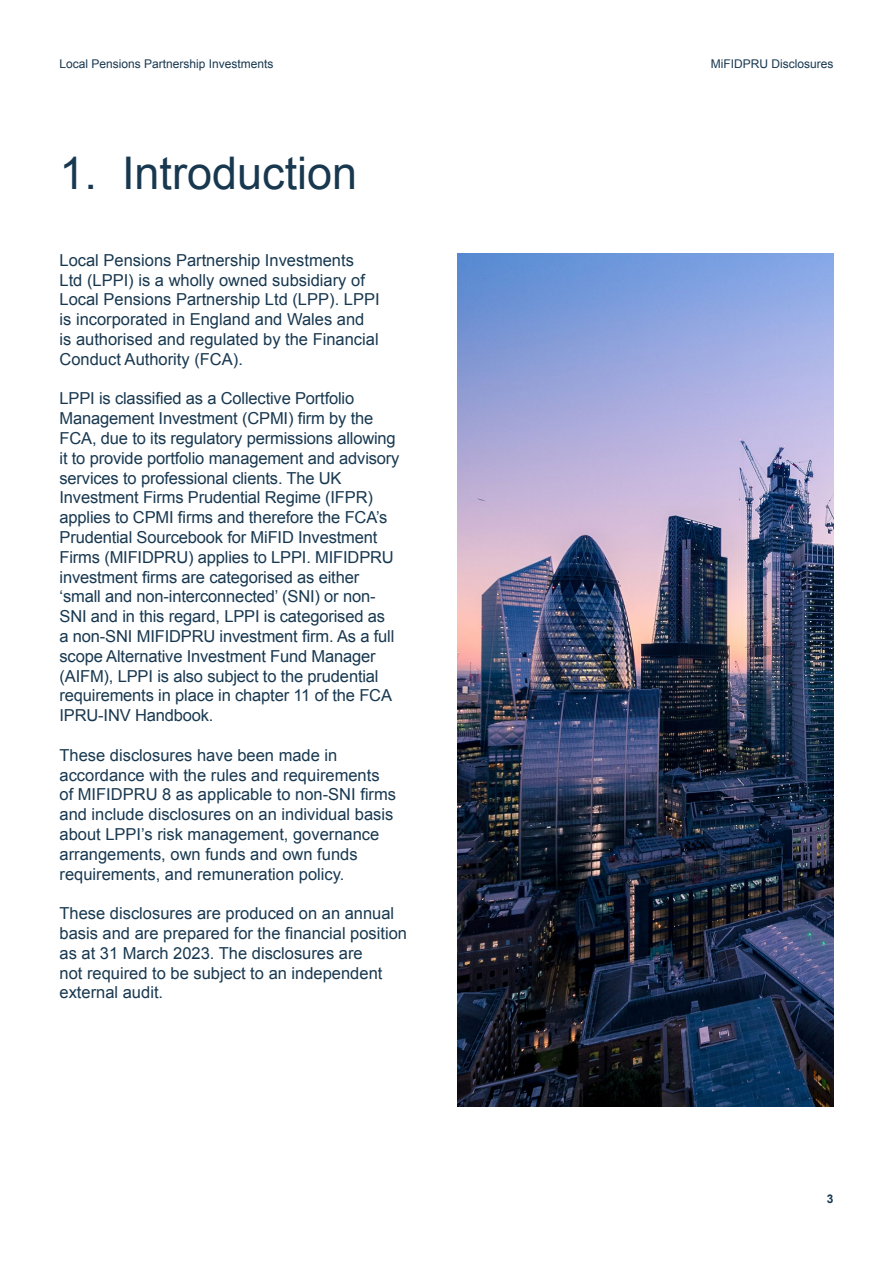
<style>
.page{position:relative;width:893px;height:1263px;background:#fff}
.page>*{position:absolute;margin:0;border:0;box-sizing:border-box;transform-origin:0 0}
.t1{font:45px "Arial";color:#183850}
.t2{font:16.5px/19.8px "Arial";color:#183850}
.t3{font:12px "Arial";color:#183850}
.t4{font:700 12px "Arial";color:#183850}
</style>
<div class="page">
<img style="left:457px;top:254px;width:376px;height:852px">
<p class="t3" style="left:60px;top:56px;width:216px">Local Pensions Partnership Investments</p>
<p class="t3" style="left:711px;top:56px;width:124px">MiFIDPRU Disclosures</p>
<h1 class="t1" style="left:60px;top:144px;width:299px">1. Introduction</h1>
<p class="t2" style="left:60px;top:250px;width:322px">Local Pensions Partnership Investments Ltd (LPPI) is a wholly owned subsidiary of Local Pensions Partnership Ltd (LPP). LPPI is incorporated in England and Wales and is authorised and regulated by the Financial Conduct Authority (FCA).</p>
<p class="t2" style="left:60px;top:389px;width:341px">LPPI is classified as a Collective Portfolio Management Investment (CPMI) firm by the FCA, due to its regulatory permissions allowing it to provide portfolio management and advisory services to professional clients. The UK Investment Firms Prudential Regime (IFPR) applies to CPMI firms and therefore the FCA’s Prudential Sourcebook for MiFID Investment Firms (MIFIDPRU) applies to LPPI. MIFIDPRU investment firms are categorised as either ‘small and non-interconnected’ (SNI) or non-SNI and in this regard, LPPI is categorised as<br>a non-SNI MIFIDPRU investment firm. As a full scope Alternative Investment Fund Manager (AIFM), LPPI is also subject to the prudential requirements in place in chapter 11 of the FCA IPRU-INV Handbook.</p>
<p class="t2" style="left:60px;top:745px;width:338px">These disclosures have been made in accordance with the rules and requirements of MIFIDPRU 8 as applicable to non-SNI firms and include disclosures on an individual basis about LPPI’s risk management, governance arrangements, own funds and own funds requirements, and remuneration policy.</p>
<p class="t2" style="left:60px;top:904px;width:349px">These disclosures are produced on an annual basis and are prepared for the financial position as at 31 March 2023. The disclosures are<br>not required to be subject to an independent external audit.</p>
<p class="t4" style="left:827px;top:1191px;width:8px">3</p>
</div>
